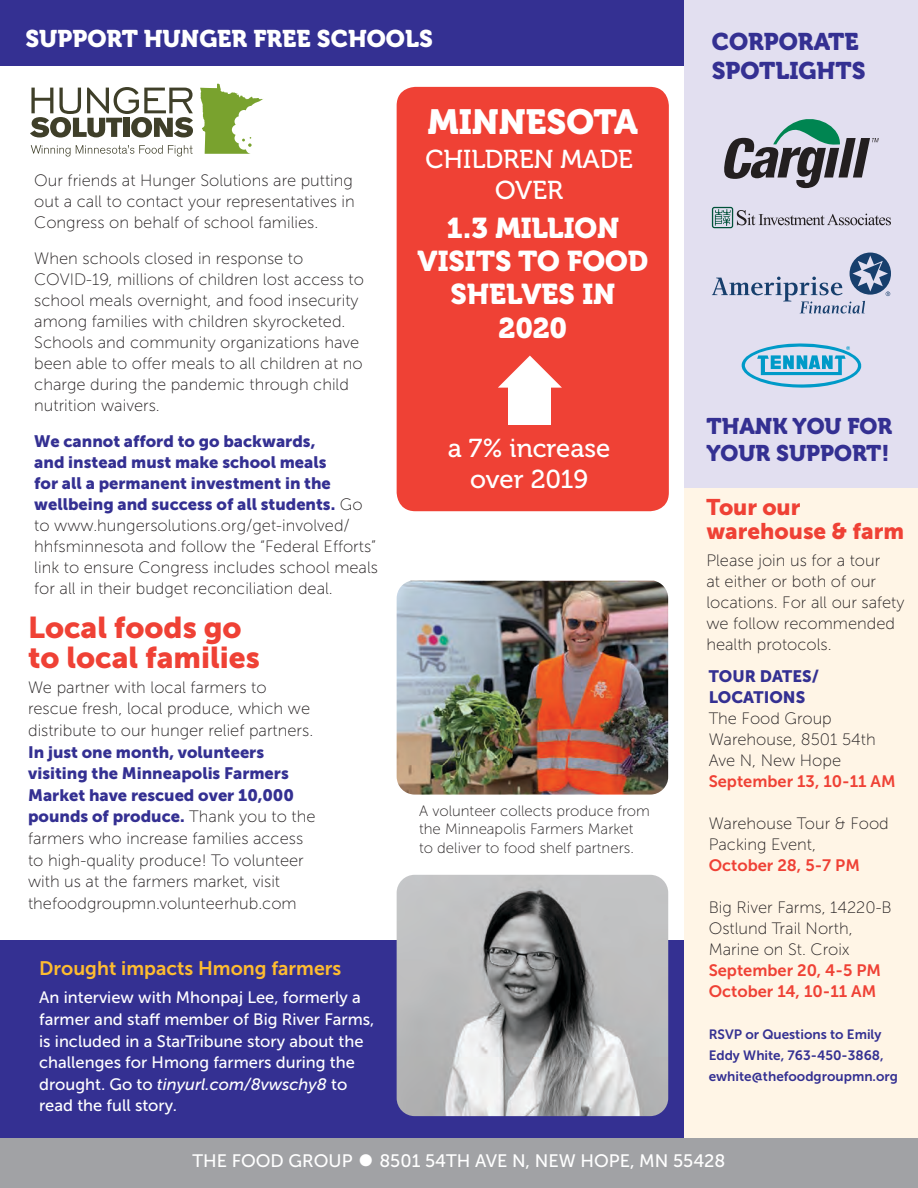
<style>
.page{position:relative;width:918px;height:1188px;background:#fff}
.page>*{position:absolute;margin:0;border:0;box-sizing:border-box;transform-origin:0 0}
.t1{font:34.8px "Museo 900";color:#fff}
.t2{font:30px/30px "Museo Sans 900";color:#ef4135}
.t3{font:28.5px/33.2px "Museo 900";color:#fff;text-align:center}
.t4{font:25.8px/31px "Museo 500";color:#fff;text-align:center}
.t5{font:24px "Museo 900";color:#fff}
.t6{font:24px/28.8px "Museo 900";color:#343092}
.t7{font:22.5px/27px "Museo 900";color:#343092}
.t8{font:22.5px/24px "Museo Sans 900";color:#ef4135}
.t9{font:19.5px "Museo Sans 700";color:#febc30}
.t10{font:18px "Museo Sans 500";color:#fff}
.t11{font:16.5px/21px "Museo Sans 100";color:#231f20}
.t12{font:16.5px/21px "Museo Sans 900";color:#343092}
.t13{font:16.5px/21.6px "Museo Sans 500";color:#fff}
.t14{font:16.5px/21px "Museo Sans 700";color:#ef4135}
.t15{font:15px/18.6px "Museo Sans 100";color:#231f20}
.t16{font:13.5px/21px "Museo Sans 700";color:#343092}
.s1{font-family:"Museo Sans 100";color:#231f20}
.s2{font-style:italic}
.s3{font-size:39px}
</style>
<div class="page">
<div style="left:0;top:1138px;width:918px;height:50px;background:#a1a2a5"></div>
<div style="left:0;top:941px;width:685px;height:197px;background:#343092"></div>
<div style="left:0;top:0;width:685px;height:66px;background:#343092"></div>
<div style="left:685px;top:475px;width:233px;height:662px;background:#fff5e6"></div>
<div style="left:685px;top:0;width:233px;height:487px;background:#e2dff0"></div>
<img style="left:397px;top:581px;width:271px;height:214px">
<img style="left:397px;top:875px;width:271px;height:241px">
<div style="left:397px;top:87px;width:271px;height:424px;background:#ef4135;border-radius:19px"></div>
<svg style="left:498px;top:356px;width:64px;height:32px"></svg>
<div style="left:508px;top:383px;width:43px;height:41px;background:#fff"></div>
<svg style="left:724px;top:119px;width:155px;height:69px"></svg>
<svg style="left:712px;top:207px;width:179px;height:21px"></svg>
<svg style="left:712px;top:253px;width:179px;height:61px"></svg>
<svg style="left:741px;top:343px;width:121px;height:45px"></svg>
<svg style="left:30px;top:87px;width:163px;height:51px"></svg>
<svg style="left:31px;top:145px;width:162px;height:12px"></svg>
<svg style="left:200px;top:83px;width:63px;height:71px"></svg>
<h3 class="t5" style="left:26px;top:25px;width:409px">SUPPORT HUNGER FREE SCHOOLS</h3>
<p class="t11" style="left:34px;top:170px;width:322px;text-align:justify">Our friends at Hunger Solutions are putting out a call to contact your representatives in Congress on behalf of school families.</p>
<p class="t11" style="left:34px;top:248px;width:331px">When schools closed in response to COVID-19, millions of children lost access to school meals overnight, and food insecurity among families with children skyrocketed.<br>Schools and community organizations have been able to offer meals to all children at no charge during the pandemic through child nutrition waivers.</p>
<p class="t12" style="left:34px;top:430px;width:330px">We cannot afford to go backwards,<br>and instead must make school meals<br>for all a permanent investment in the wellbeing and success of all students. <span class="s1">Go</span></p>
<p class="t11" style="left:34px;top:515px;width:345px">to www.hungersolutions.org/get-involved/ hhfsminnesota and follow the “Federal Efforts” link to ensure Congress includes school meals for all in their budget reconciliation deal.</p>
<h2 class="t2" style="left:28px;top:613px;width:233px">Local foods go to local families</h2>
<p class="t11" style="left:28px;top:676px;width:287px;line-height:21.6px">We partner with local farmers to rescue fresh, local produce, which we distribute to our hunger relief partners.</p>
<p class="t12" style="left:28px;top:741px;width:289px;line-height:21.6px">In just one month, volunteers visiting the Minneapolis Farmers<br>Market have rescued over 10,000 pounds of produce. <span class="s1">Thank you to the</span></p>
<p class="t11" style="left:28px;top:828px;width:277px;line-height:21.6px">farmers who increase families access to high-quality produce! To volunteer with us at the farmers market, visit thefoodgroupmn.volunteerhub.com</p>
<p class="t9" style="left:39px;top:958px;width:304px">Drought impacts Hmong farmers</p>
<p class="t13" style="left:39px;top:987px;width:337px">An interview with Mhonpaj Lee, formerly a farmer and staff member of Big River Farms, is included in a StarTribune story about the challenges for Hmong farmers during the drought. Go to <span class="s2">tinyurl.com/8vwschy8</span> to read the full story.</p>
<h1 class="t1" style="left:428px;top:102px;width:212px">MINNESOTA</h1>
<h3 class="t4" style="left:425px;top:144px;width:209px">CHILDREN MADE<br>OVER</h3>
<h3 class="t3" style="left:418px;top:212px;width:232px">1.3 MILLION<br>VISITS TO FOOD<br>SHELVES IN<br>2020</h3>
<h3 class="t4" style="left:448px;top:433px;width:164px">a 7% increase over 2019</h3>
<p class="t15" style="left:419px;top:801px;width:232px">A volunteer collects produce from the Minneapolis Farmers Market to deliver to food shelf partners.</p>
<h3 class="t6" style="left:712px;top:28px;width:155px">CORPORATE<br>SPOTLIGHTS</h3>
<h3 class="t7" style="left:706px;top:413px;width:187px">THANK YOU FOR<br>YOUR SUPPORT!</h3>
<h3 class="t8" style="left:706px;top:495px;width:199px">Tour our warehouse &amp; farm</h3>
<p class="t11" style="left:706px;top:550px;width:200px">Please join us for a tour<br>at either or both of our locations. For all our safety we follow recommended health protocols.</p>
<p class="t12" style="left:709px;top:665px;width:112px">TOUR DATES/<br>LOCATIONS</p>
<p class="t11" style="left:709px;top:708px;width:169px">The Food Group<br>Warehouse, 8501 54th<br>Ave N, New Hope</p>
<p class="t14" style="left:709px;top:771px;width:188px">September 13, 10-11 AM</p>
<p class="t11" style="left:709px;top:813px;width:182px">Warehouse Tour &amp; Food<br>Packing Event,</p>
<p class="t14" style="left:709px;top:855px;width:153px">October 28, 5-7 PM</p>
<p class="t11" style="left:709px;top:897px;width:185px">Big River Farms, 14220-B<br>Ostlund Trail North,<br>Marine on St. Croix</p>
<p class="t14" style="left:709px;top:960px;width:174px">September 20, 4-5 PM<br>October 14, 10-11 AM</p>
<p class="t16" style="left:709px;top:1024px;width:191px">RSVP or Questions to Emily<br>Eddy White, 763-450-3868, ewhite@thefoodgroupmn.org</p>
<p class="t10" style="left:192px;top:1150px;width:535px">THE FOOD GROUP <span class="s3">•</span> 8501 54TH AVE N, NEW HOPE, MN 55428</p>
</div>
